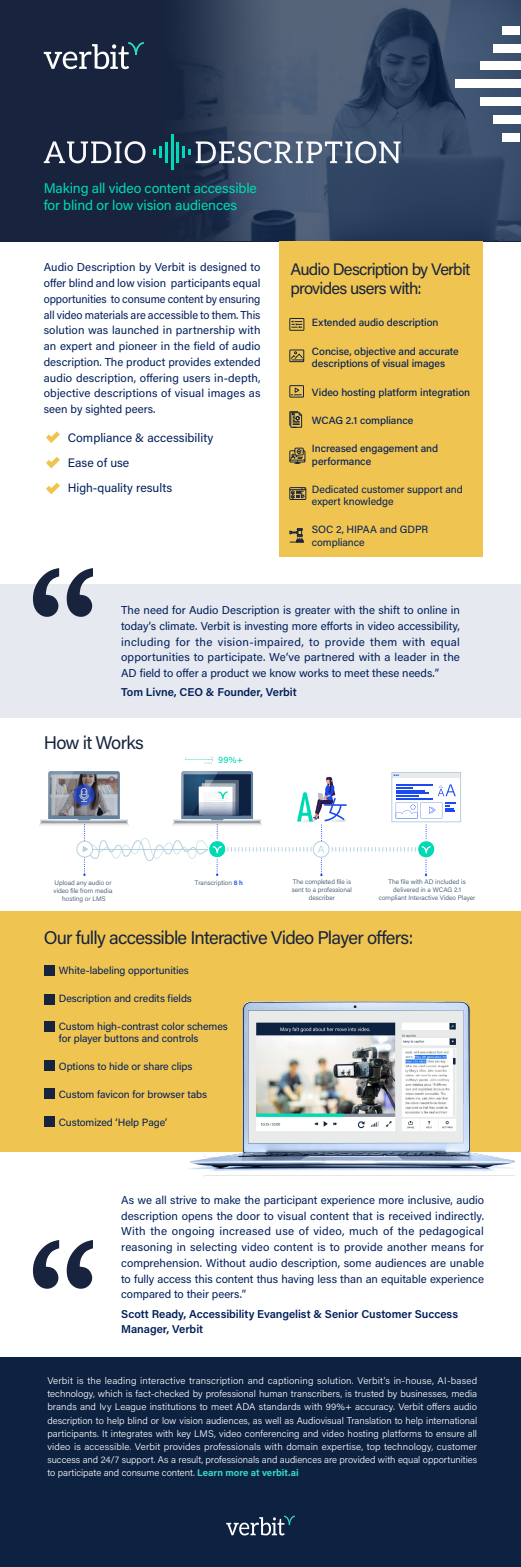
<style>
.page{position:relative;width:521px;height:1567px;background:#fff}
.page>*{position:absolute;margin:0;border:0;box-sizing:border-box;transform-origin:0 0}
.t1{font:18.38px "Acumin Pro";letter-spacing:-.04em;color:#18243e}
.t2{font:16.62px/19.2px "Acumin Pro";letter-spacing:-.045em;color:#18243e}
.t3{font:14px/17.5px "Acumin Pro";letter-spacing:-.01em;color:#00d9b5}
.t4{font:12.25px/25.4px "Acumin Pro";color:#001f5b}
.t5{font:11.38px/15.8px "Acumin Pro";color:#001f5b;text-align:justify}
.t6{font:600 11.38px/15.8px "Acumin Pro";letter-spacing:-.005em;color:#001f5b}
.t7{font:11.38px "Acumin Pro";letter-spacing:.03em;color:#001f5b}
.t8{font:300 10.59px "Acumin Pro";color:#b5d1de}
.t9{font:10.5px/12.2px "Acumin Pro";letter-spacing:-.005em;color:#001f5b}
.t10{font:500 10.5px/12.6px "Acumin Pro";letter-spacing:-.005em;color:#001f5b}
.t11{font:300 9.62px/13.1px "Acumin Pro";letter-spacing:-.005em;color:#fff;text-align:justify}
.t12{font:300 6.56px/7.9px "Acumin Pro";color:#2f4a60;text-align:center}
.s1{font-weight:600;color:#1a4af0}
.s2{font-weight:700;color:#34d9c3}
</style>
<div class="page">
<div style="left:0;top:0;width:521px;height:241px;background:#18243e"></div>
<img style="left:165px;top:1px;width:356px;height:240px">
<div style="left:0;top:584px;width:521px;height:134px;background:#e6e9ef"></div>
<div style="left:279px;top:241px;width:204px;height:316px;background:#f0c450"></div>
<div style="left:0;top:911px;width:521px;height:240px;background:#f0c450"></div>
<svg style="left:33px;top:568px;width:60px;height:49px"></svg>
<svg style="left:44px;top:42px;width:100px;height:27px"></svg>
<svg style="left:289px;top:447px;width:17px;height:17px"></svg>
<svg style="left:289px;top:528px;width:15px;height:15px"></svg>
<svg style="left:289px;top:487px;width:18px;height:13px"></svg>
<svg style="left:46px;top:431px;width:14px;height:12px"></svg>
<svg style="left:46px;top:457px;width:14px;height:11px"></svg>
<svg style="left:46px;top:482px;width:14px;height:12px"></svg>
<svg style="left:185px;top:756px;width:57px;height:8px"></svg>
<div style="left:392px;top:772px;width:68px;height:6px;background:#eaeaea"></div>
<div style="left:391px;top:772px;width:70px;height:50px;border:1px solid #b5d1de"></div>
<svg style="left:39px;top:771px;width:417px;height:105px"></svg>
<svg style="left:33px;top:1240px;width:60px;height:48px"></svg>
<svg style="left:44px;top:141px;width:101px;height:22px"></svg>
<hr style="left:171px;top:134px;width:2px;height:35px;background:#00d9b5">
<hr style="left:176px;top:142px;width:3px;height:20px;background:#00d9b5">
<hr style="left:165px;top:142px;width:3px;height:20px;background:#00d9b5">
<svg style="left:182px;top:141px;width:219px;height:22px;background:#748295"></svg>
<svg style="left:154px;top:146px;width:8px;height:12px"></svg>
<div style="left:455px;top:79px;width:66px;height:9px;background:#fff"></div>
<div style="left:480px;top:61px;width:41px;height:9px;background:#fff"></div>
<div style="left:480px;top:97px;width:41px;height:9px;background:#fff"></div>
<div style="left:493px;top:44px;width:28px;height:9px;background:#fff"></div>
<div style="left:502px;top:26px;width:18px;height:9px;background:#fff"></div>
<div style="left:502px;top:133px;width:18px;height:8px;background:#fff"></div>
<div style="left:493px;top:115px;width:28px;height:9px;background:#fff"></div>
<svg style="left:289px;top:411px;width:14px;height:17px"></svg>
<svg style="left:289px;top:318px;width:16px;height:13px"></svg>
<svg style="left:289px;top:349px;width:16px;height:13px"></svg>
<svg style="left:289px;top:385px;width:15px;height:13px"></svg>
<img style="left:186px;top:1001px;width:328px;height:176px">
<div style="left:45px;top:965px;width:10px;height:10px;background:#18243e"></div>
<div style="left:45px;top:1087px;width:10px;height:11px;background:#18243e"></div>
<div style="left:45px;top:994px;width:10px;height:10px;background:#18243e"></div>
<div style="left:45px;top:1116px;width:10px;height:10px;background:#18243e"></div>
<div style="left:45px;top:1021px;width:10px;height:11px;background:#18243e"></div>
<div style="left:45px;top:1059px;width:10px;height:11px;background:#18243e"></div>
<div style="left:0;top:1357px;width:521px;height:209px;background:#0d2140"></div>
<svg style="left:226px;top:1515px;width:69px;height:20px"></svg>
<p class="t3" style="left:44px;top:179px;width:215px">Making all video content accessible for blind or low vision audiences</p>
<p class="t5" style="left:44px;top:259px;width:218px">Audio Description by Verbit is designed to offer blind and low vision participants equal opportunities to consume content by ensuring all video materials are accessible to them. This solution was launched in partnership with an expert and pioneer in the field of audio description. The product provides extended audio description, offering users in-depth, objective descriptions of visual images as seen by sighted peers.</p>
<h2 class="t2" style="left:290px;top:259px;width:182px">Audio Description by Verbit provides users with:</h2>
<p class="t10" style="left:312px;top:316px;width:128px">Extended audio description</p>
<p class="t10" style="left:312px;top:344px;width:148px">Concise, objective and accurate descriptions of visual images</p>
<p class="t10" style="left:312px;top:385px;width:160px">Video hosting platform integration</p>
<p class="t10" style="left:312px;top:413px;width:103px">WCAG 2.1 compliance</p>
<p class="t10" style="left:312px;top:442px;width:128px">Increased engagement and performance</p>
<p class="t9" style="left:312px;top:483px;width:152px">Dedicated customer support and expert knowledge</p>
<p class="t9" style="left:312px;top:523px;width:118px">SOC 2, HIPAA and GDPR compliance</p>
<p class="t4" style="left:68px;top:424px;width:147px">Compliance &amp; accessibility<br>Ease of use<br>High-quality results</p>
<p class="t5" style="left:121px;top:601px;width:340px;text-align:right">The need for Audio Description is greater with the shift to online in today s’ climate. Verbit is investing more efforts in video accessibility, equal</p>
<p class="t5" style="left:176px;top:633px;width:16px">for</p>
<p class="t5" style="left:121px;top:633px;width:340px;text-align:left">including<br>opportunities to participate. We’ve partnered with a leader in the<br>AD field to offer a product we know works to meet these needs “.</p>
<p class="t6" style="left:121px;top:684px;width:177px">Tom Livne, CEO &amp; Founder, Verbit</p>
<p class="t5" style="left:195px;top:633px;width:18px">the</p>
<p class="t7" style="left:218px;top:633px;width:88px">vision-impaired,</p>
<p class="t7" style="left:325px;top:633px;width:41px">provide</p>
<p class="t5" style="left:370px;top:633px;width:29px">them</p>
<p class="t5" style="left:403px;top:633px;width:24px">with</p>
<p class="t5" style="left:309px;top:633px;width:12px">to</p>
<h1 class="t1" style="left:44px;top:730px;width:102px">How it Works</h1>
<p class="t12" style="left:54px;top:878px;width:60px">Upload any audio or video file from media hosting or LMS</p>
<p class="t12" style="left:195px;top:878px;width:50px">Transcription <span class="s1">h8</span></p>
<p class="t8" style="left:318px;top:841px;width:8px">A</p>
<p class="t12" style="left:292px;top:877px;width:62px">The completed file is sent to a professional describer</p>
<p class="t12" style="left:379px;top:877px;width:98px">The file with AD included is delivered in a WCAG 2.1 compliant Interactive Video Player</p>
<h1 class="t1" style="left:44px;top:924px;width:371px">Our fully accessible Interactive Video Player offers:</h1>
<p class="t9" style="left:59px;top:963px;width:132px">White-labeling opportunities</p>
<p class="t9" style="left:59px;top:991px;width:135px">Description and credits fields</p>
<p class="t9" style="left:59px;top:1019px;width:171px">Custom high-contrast color schemes for player buttons and controls</p>
<p class="t9" style="left:59px;top:1059px;width:135px">Options to hide or share clips</p>
<p class="t9" style="left:59px;top:1087px;width:150px">Custom favicon for browser tabs</p>
<p class="t9" style="left:59px;top:1115px;width:110px">Customized ‘Help Page‘</p>
<p class="t5" style="left:121px;top:1191px;width:364px">As we all strive to make the participant experience more inclusive, audio description opens the door to visual content that is received indirectly.<br>With the ongoing increased use of video, much of the pedagogical reasoning in selecting video content is to provide another means for comprehension. Without audio description, some audiences are unable to fully access this content thus having less than an equitable experience compared to their peers “.</p>
<p class="t6" style="left:121px;top:1305px;width:338px">Scott Ready, Accessibility Evangelist &amp; Senior Customer Success<br>Manager, Verbit</p>
<p class="t11" style="left:47px;top:1373px;width:431px">Verbit is the leading interactive transcription and captioning solution. Verbit s’ in-house, AI-based technology, which is fact-checked by professional human transcribers is, trusted by businesses, media brands and Ivy League institutions to meet ADA standards with 99%+ accuracy. Verbit offers audio description to help blind or low vision audiences, as well as Audiovisual Translation to help international participants It. integrates with key LMS, video conferencing and video hosting platforms to ensure all video is accessible. Verbit provides professionals with domain expertise, top technology, customer success and 24/7 support. As a result, professionals and audiences are provided with equal opportunities to participate and consume content. <span class="s2">Learn more at verbit.ai</span></p>
</div>
